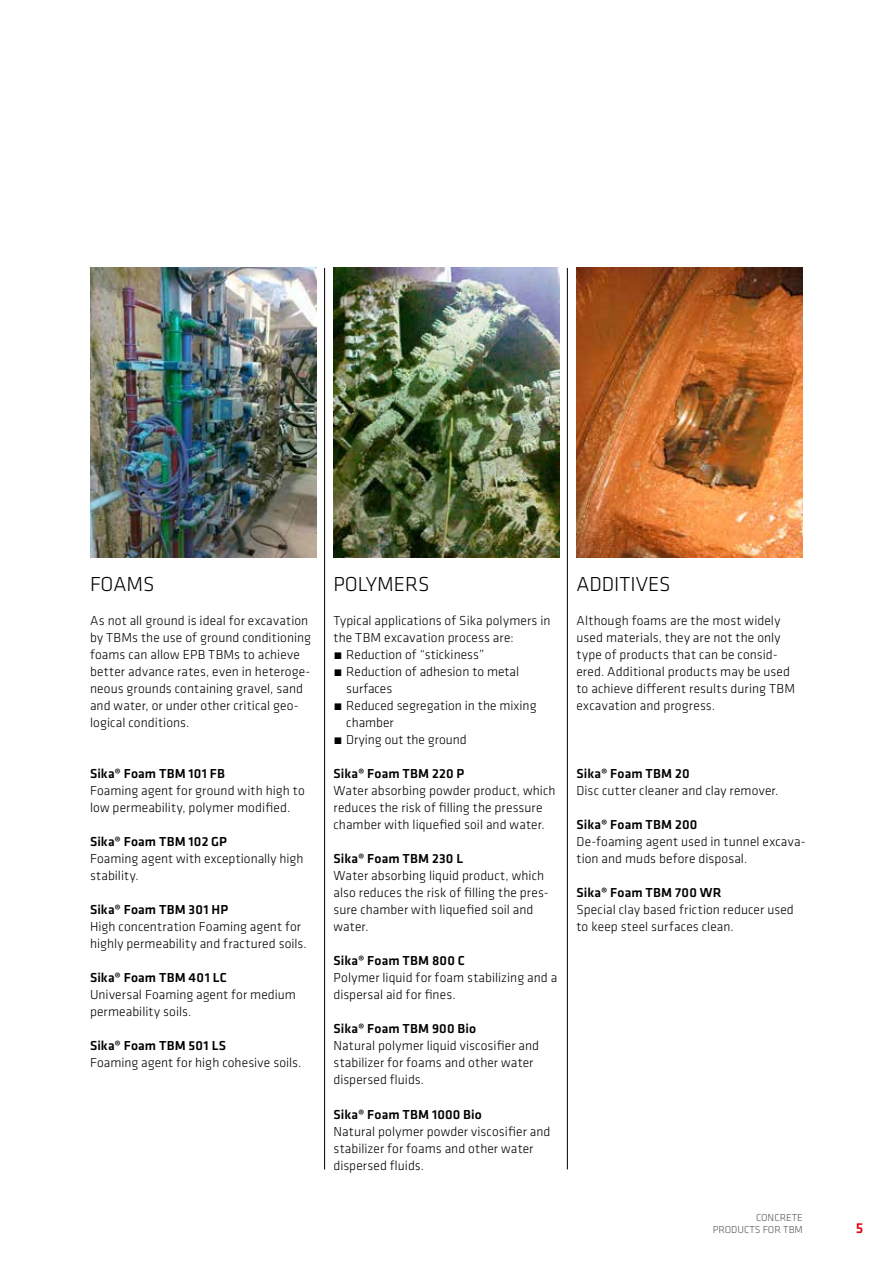
<style>
.page{position:relative;width:893px;height:1263px;background:#fff}
.page>*{position:absolute;margin:0;border:0;box-sizing:border-box;transform-origin:0 0}
.t1{font:300 21px "Klavika";color:#000}
.t2{font:500 15px "Klavika";color:#e30613}
.t3{font:300 13.5px/17px "Klavika";letter-spacing:.005em;color:#000}
.t4{font:500 13.5px "Klavika";letter-spacing:.01em;color:#000}
.t5{font:300 10.5px/12.6px "Klavika";color:#575756;text-align:right}
</style>
<div class="page">
<img style="left:91px;top:268px;width:225px;height:289px">
<img style="left:333px;top:268px;width:226px;height:289px">
<img style="left:576px;top:268px;width:227px;height:289px">
<hr style="left:324px;top:268px;width:1px;height:901px;background:#000">
<hr style="left:567px;top:268px;width:1px;height:901px;background:#000">
<h1 class="t1" style="left:90px;top:572px;width:66px">FOAMS</h1>
<p class="t3" style="left:90px;top:612px;width:223px">As not all ground is ideal for excavation by TBMs the use of ground conditioning foams can allow EPB TBMs to achieve better advance rates, even in heteroge&shy;neous grounds containing gravel, sand and water, or under other critical geo&shy;logical conditions.</p>
<p class="t4" style="left:90px;top:765px;width:137px">Sika® Foam TBM 101 FB</p>
<p class="t3" style="left:90px;top:782px;width:216px">Foaming agent for ground with high to low permeability, polymer modified.</p>
<p class="t4" style="left:90px;top:833px;width:138px">Sika® Foam TBM 102 GP</p>
<p class="t3" style="left:90px;top:850px;width:215px">Foaming agent with exceptionally high stability.</p>
<p class="t4" style="left:90px;top:901px;width:140px">Sika® Foam TBM 301 HP</p>
<p class="t3" style="left:90px;top:918px;width:218px">High concentration Foaming agent for highly permeability and fractured soils.</p>
<p class="t4" style="left:90px;top:969px;width:138px">Sika® Foam TBM 401 LC</p>
<p class="t3" style="left:90px;top:986px;width:207px">Universal Foaming agent for medium permeability soils.</p>
<p class="t4" style="left:90px;top:1037px;width:138px">Sika® Foam TBM 501 LS</p>
<p class="t3" style="left:90px;top:1054px;width:213px">Foaming agent for high cohesive soils.</p>
<h1 class="t1" style="left:333px;top:571px;width:98px">POLYMERS</h1>
<h1 class="t1" style="left:576px;top:571px;width:96px">ADDITIVES</h1>
<p class="t3" style="left:333px;top:612px;width:219px">Typical applications of Sika polymers in</p>
<p class="t3" style="left:333px;top:629px;width:182px">the TBM excavation process are:</p>
<p class="t3" style="left:333px;top:646px;width:153px">́ Reduction of “stickiness”</p>
<p class="t3" style="left:333px;top:663px;width:187px">́ Reduction of adhesion to metal</p>
<p class="t3" style="left:346px;top:680px;width:48px">surfaces</p>
<p class="t3" style="left:333px;top:697px;width:205px">́ Reduced segregation in the mixing</p>
<p class="t3" style="left:346px;top:714px;width:49px">chamber</p>
<p class="t3" style="left:333px;top:731px;width:135px">́ Drying out the ground</p>
<p class="t4" style="left:333px;top:765px;width:132px">Sika® Foam TBM 220 P</p>
<p class="t3" style="left:333px;top:782px;width:224px">Water absorbing powder product, which reduces the risk of filling the pressure chamber with liquefied soil and water.</p>
<p class="t4" style="left:333px;top:850px;width:131px">Sika® Foam TBM 230 L</p>
<p class="t3" style="left:333px;top:867px;width:217px">Water absorbing liquid product, which also reduces the risk of filling the pres&shy;sure chamber with liquefied soil and water.</p>
<p class="t4" style="left:333px;top:952px;width:133px">Sika® Foam TBM 800 C</p>
<p class="t3" style="left:333px;top:969px;width:225px">Polymer liquid for foam stabilizing and a dispersal aid for fines.</p>
<p class="t4" style="left:333px;top:1020px;width:144px">Sika® Foam TBM 900 Bio</p>
<p class="t3" style="left:333px;top:1037px;width:207px">Natural polymer liquid viscosifier and stabilizer for foams and other water dispersed fluids.</p>
<p class="t4" style="left:333px;top:1105px;width:150px">Sika® Foam TBM 1000 Bio</p>
<p class="t3" style="left:333px;top:1122px;width:219px">Natural polymer powder viscosifier and stabilizer for foams and other water dispersed fluids.</p>
<p class="t3" style="left:576px;top:612px;width:220px">Although foams are the most widely used materials, they are not the only type of products that can be consid&shy;ered. Additional products may be used to achieve different results during TBM excavation and progress.</p>
<p class="t4" style="left:576px;top:765px;width:115px">Sika® Foam TBM 20</p>
<p class="t3" style="left:576px;top:782px;width:204px">Disc cutter cleaner and clay remover.</p>
<p class="t4" style="left:576px;top:816px;width:122px">Sika® Foam TBM 200</p>
<p class="t3" style="left:576px;top:833px;width:231px">De-foaming agent used in tunnel excava&shy;tion and muds before disposal.</p>
<p class="t4" style="left:576px;top:884px;width:147px">Sika® Foam TBM 700 WR</p>
<p class="t3" style="left:576px;top:901px;width:219px">Special clay based friction reducer used to keep steel surfaces clean.</p>
<p class="t5" style="left:713px;top:1211px;width:92px">CONCRETE<br>PRODUCTS FOR TBM</p>
<p class="t2" style="left:856px;top:1218px;width:9px">5</p>
</div>
